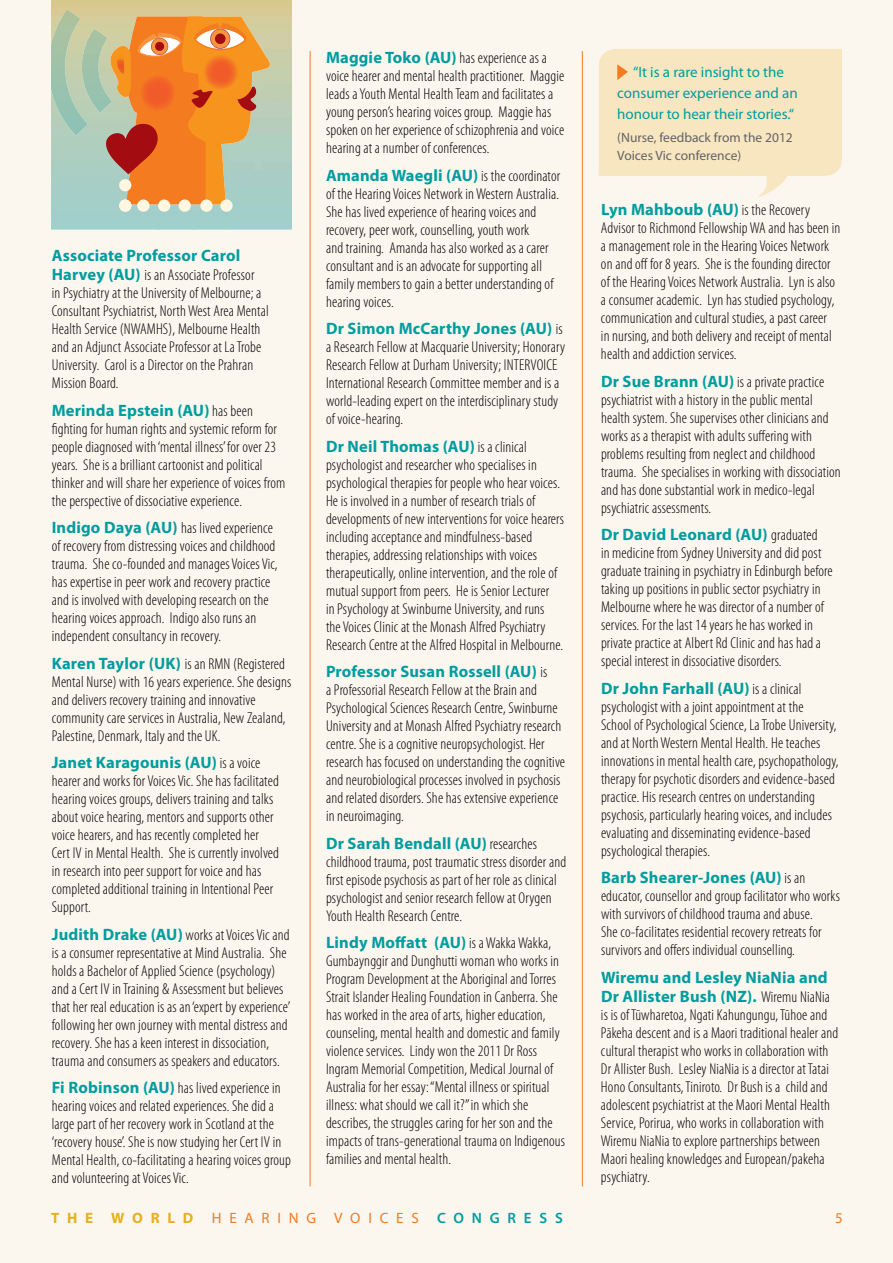
<style>
.page{position:relative;width:893px;height:1263px;background:#fbf6ee}
.page>*{position:absolute;margin:0;border:0;box-sizing:border-box;transform-origin:0 0}
.t1{font:700 16.5px/18.9px "Myriad Pro";letter-spacing:.01em;color:#009d9f}
.t2{font:300 condensed 15.75px/18px "Myriad Pro";letter-spacing:.01em;color:#000}
.t3{font:15px/21px "Myriad Pro";color:#009d9f;text-align:center}
.t4{font:15px "Myriad Pro";letter-spacing:.52em;color:#f47b20}
.t5{font:600 15px "Myriad Pro";color:#009d9f}
.t6{font:13.5px/18px "Myriad Pro";color:#636466}
.s1{font-weight:700;font-stretch:normal;font-size:16.5px;color:#009d9f}
.s2{font-weight:300;font-stretch:condensed;font-size:15.75px;color:#000}
.s3{font-weight:700;color:#e7b020}
.s4{font-weight:600;color:#009d9f}
</style>
<div class="page">
<img style="left:51px;top:9px;width:37px;height:127px">
<img style="left:81px;top:28px;width:25px;height:85px">
<svg style="left:106px;top:16px;width:168px;height:196px;background:#dd9655"></svg>
<hr style="left:582px;top:51px;width:1px;height:1135px;background:#f47b20">
<hr style="left:310px;top:51px;width:1px;height:1135px;background:#f47b20">
<svg style="left:599px;top:49px;width:243px;height:148px;background:#f7e7c6"></svg>
<p class="t1" style="left:52px;top:246px;width:190px">Associate Professor Carol</p>
<p class="t2" style="left:52px;top:266px;width:219px"><span class="s1">Harvey (AU)</span> is an Associate Professor<br>in Psychiatry at the University of Melbourne; a Consultant Psychiatrist, NorthWest Area Mental Health Service (NWAMHS), Melbourne Health and an Adjunct Associate Professor at LaTrobe University. Carol is a Director on the Prahran Mission Board.</p>
<p class="t1" style="left:52px;top:401px;width:203px">Merinda Epstein (AU) <span class="s2">has been</span></p>
<p class="t2" style="left:52px;top:420px;width:235px">fighting for human rights and systemic reform for people diagnosed with‘mental illness’for over 23 years. She is a brilliant cartoonist and political thinker and will share her experience of voices from the perspective of dissociative experience.</p>
<p class="t2" style="left:52px;top:519px;width:227px"><span class="s1">Indigo Daya (AU)</span> has lived experience of recovery from distressing voices and childhood trauma. She co-founded and manages Voices Vic, has expertise in peer work and recovery practice and is involved with developing research on the hearing voices approach. Indigo also runs an independent consultancy in recovery.</p>
<p class="t2" style="left:52px;top:655px;width:241px"><span class="s1">Karen Taylor (UK)</span> is an RMN (Registered Mental Nurse) with 16 years experience. She designs and delivers recovery training and innovative community care services in Australia, New Zealand, Palestine, Denmark, Italy and the UK.</p>
<p class="t1" style="left:52px;top:753px;width:210px">Janet Karagounis (AU) <span class="s2">is a voice</span></p>
<p class="t2" style="left:52px;top:772px;width:229px">hearer and works for Voices Vic. She has facilitated hearing voices groups, delivers training and talks about voice hearing, mentors and supports other voice hearers, and has recently completed her Cert IV in Mental Health. She is currently involved in research into peer support for voice and has completed additional training in Intentional Peer Support.</p>
<p class="t2" style="left:52px;top:926px;width:240px"><span class="s1">Judith Drake (AU)</span> works at Voices Vic and is a consumer representative at Mind Australia. She holds a Bachelor of Applied Science (psychology) and a Cert IV inTraining &amp; Assessment but believes that her real education is as an‘expert by experience’ following her own journey with mental distress and recovery. She has a keen interest in dissociation, trauma and consumers as speakers and educators.</p>
<p class="t2" style="left:52px;top:1079px;width:241px"><span class="s1">Fi Robinson (AU)</span> has lived experience in hearing voices and related experiences. She did a large part of her recovery work in Scotland at the ‘recovery house’. She is now studying her Cert IV in Mental Health, co-facilitating a hearing voices group and volunteering at Voices Vic.</p>
<p class="t2" style="left:326px;top:50px;width:240px"><span class="s1">Maggie Toko (AU)</span> has experience as a voice hearer and mental health practitioner. Maggie leads aYouth Mental HealthTeam and facilitates a young person’s hearing voices group. Maggie has spoken on her experience of schizophrenia and voice hearing at a number of conferences.</p>
<p class="t1" style="left:326px;top:166px;width:236px">Amanda Waegli (AU) <span class="s2">is the coordinator</span></p>
<p class="t2" style="left:326px;top:185px;width:235px">of the Hearing Voices Network inWestern Australia.<br>She has lived experience of hearing voices and recovery, peer work, counselling, youth work<br>and training. Amanda has also worked as a carer consultant and is an advocate for supporting all family members to gain a better understanding of hearing voices.</p>
<p class="t1" style="left:326px;top:320px;width:238px">Dr Simon McCarthy Jones (AU) <span class="s2">is</span></p>
<p class="t2" style="left:326px;top:339px;width:241px">a Research Fellow at Macquarie University; Honorary Research Fellow at Durham University; INTERVOICE International Research Committee member and is a world-leading expert on the interdisciplinary study of voice-hearing.</p>
<p class="t1" style="left:326px;top:437px;width:202px">Dr Neil Thomas (AU) <span class="s2">is a clinical</span></p>
<p class="t2" style="left:326px;top:456px;width:240px">psychologist and researcher who specialises in psychological therapies for people who hear voices.<br>He is involved in a number of research trials of developments of new interventions for voice hearers including acceptance and mindfulness-based therapies, addressing relationships with voices therapeutically, online intervention, and the role of mutual support from peers. He is Senior Lecturer<br>in Psychology at Swinburne University, and runs<br>the Voices Clinic at the Monash Alfred Psychiatry Research Centre at the Alfred Hospital in Melbourne.</p>
<p class="t1" style="left:326px;top:663px;width:223px">Professor Susan Rossell (AU) <span class="s2">is</span></p>
<p class="t2" style="left:326px;top:681px;width:241px">a Professorial Research Fellow at the Brain and Psychological Sciences Research Centre, Swinburne University and at Monash Alfred Psychiatry research centre. She is a cognitive neuropsychologist. Her research has focused on understanding the cognitive and neurobiological processes involved in psychosis and related disorders. She has extensive experience in neuroimaging.</p>
<p class="t1" style="left:326px;top:834px;width:212px">Dr Sarah Bendall (AU) <span class="s2">researches</span></p>
<p class="t2" style="left:326px;top:853px;width:242px">childhood trauma, post traumatic stress disorder and first episode psychosis as part of her role as clinical psychologist and senior research fellow at Orygen Youth Health Research Centre.</p>
<p class="t1" style="left:326px;top:933px;width:227px">Lindy Moffatt (AU) <span class="s2">is aWakkaWakka,</span></p>
<p class="t2" style="left:326px;top:952px;width:240px">Gumbaynggir and Dunghutti woman who works in Program Development at the Aboriginal andTorres Strait Islander Healing Foundation in Canberra. She has worked in the area of arts, higher education, counseling, mental health and domestic and family violence services. Lindy won the 2011 Dr Ross Ingram Memorial Competition, Medical Journal of Australia for her essay:“Mental illness or spiritual illness: what should we call it?”in which she describes, the struggles caring for her son and the impacts of trans-generational trauma on Indigenous families and mental health.</p>
<p class="t3" style="left:617px;top:62px;width:182px">“It is a rare insight to the consumer experience and an honour to hear their stories.“</p>
<p class="t6" style="left:617px;top:128px;width:177px">(Nurse, feedback from the 2012<br>Voices Vic conference)</p>
<p class="t1" style="left:601px;top:201px;width:210px">Lyn Mahboub (AU) <span class="s2">is the Recovery</span></p>
<p class="t2" style="left:601px;top:220px;width:241px">Advisor to Richmond FellowshipWA and has been in a management role in the Hearing Voices Network on and off for 8 years. She is the founding director of the Hearing Voices Network Australia. Lyn is also a consumer academic. Lyn has studied psychology, communication and cultural studies, a past career<br>in nursing, and both delivery and receipt of mental health and addiction services.</p>
<p class="t2" style="left:601px;top:373px;width:241px"><span class="s1">Dr Sue Brann (AU)</span> is a private practice psychiatrist with a history in the public mental health system. She supervises other clinicians and works as a therapist with adults suffering with problems resulting from neglect and childhood trauma. She specialises in working with dissociation and has done substantial work in medico-legal psychiatric assessments.</p>
<p class="t1" style="left:601px;top:526px;width:218px">Dr David Leonard (AU) <span class="s2">graduated</span></p>
<p class="t2" style="left:601px;top:545px;width:233px">in medicine from Sydney University and did post graduate training in psychiatry in Edinburgh before taking up positions in public sector psychiatry in Melbourne where he was director of a number of services. For the last 14 years he has worked in private practice at Albert Rd Clinic and has had a special interest in dissociative disorders.</p>
<p class="t1" style="left:601px;top:679px;width:202px">Dr John Farhall (AU) <span class="s2">is a clinical</span></p>
<p class="t2" style="left:601px;top:698px;width:239px">psychologist with a joint appointment at the<br>School of Psychological Science, LaTrobe University, and at NorthWestern Mental Health. He teaches innovations in mental health care, psychopathology, therapy for psychotic disorders and evidence-based practice. His research centres on understanding psychosis, particularly hearing voices, and includes evaluating and disseminating evidence-based psychological therapies.</p>
<p class="t1" style="left:601px;top:869px;width:206px">Barb Shearer-Jones (AU) <span class="s2">is an</span></p>
<p class="t2" style="left:601px;top:887px;width:240px">educator, counsellor and group facilitator who works with survivors of childhood trauma and abuse.<br>She co-facilitates residential recovery retreats for survivors and offers individual counselling.</p>
<p class="t1" style="left:601px;top:968px;width:230px">Wiremu and Lesley NiaNia and<br>Dr Allister Bush (NZ). <span class="s2">Wiremu NiaNia</span></p>
<p class="t2" style="left:601px;top:1006px;width:239px">is is ofTūwharetoa, Ngati Kahungungu,Tūhoe and Pākeha descent and is a Maori traditional healer and cultural therapist who works in collaboration with Dr Allister Bush. Lesley NiaNia is a director atTatai Hono Consultants,Tiniroto. Dr Bush is a child and adolescent psychiatrist at the Maori Mental Health Service, Porirua, who works in collaboration with Wiremu NiaNia to explore partnerships between Maori healing knowledges and European/pakeha psychiatry.</p>
<p class="t4" style="left:51px;top:1210px;width:417px"><span class="s3">THE WORLD</span> HEARING VOICES <span class="s4">CON</span></p>
<p class="t5" style="left:490px;top:1210px;width:31px">G RE</p>
<p class="t5" style="left:539px;top:1210px;width:25px">S S</p>
<p class="t4" style="left:835px;top:1210px;width:9px">5</p>
</div>
